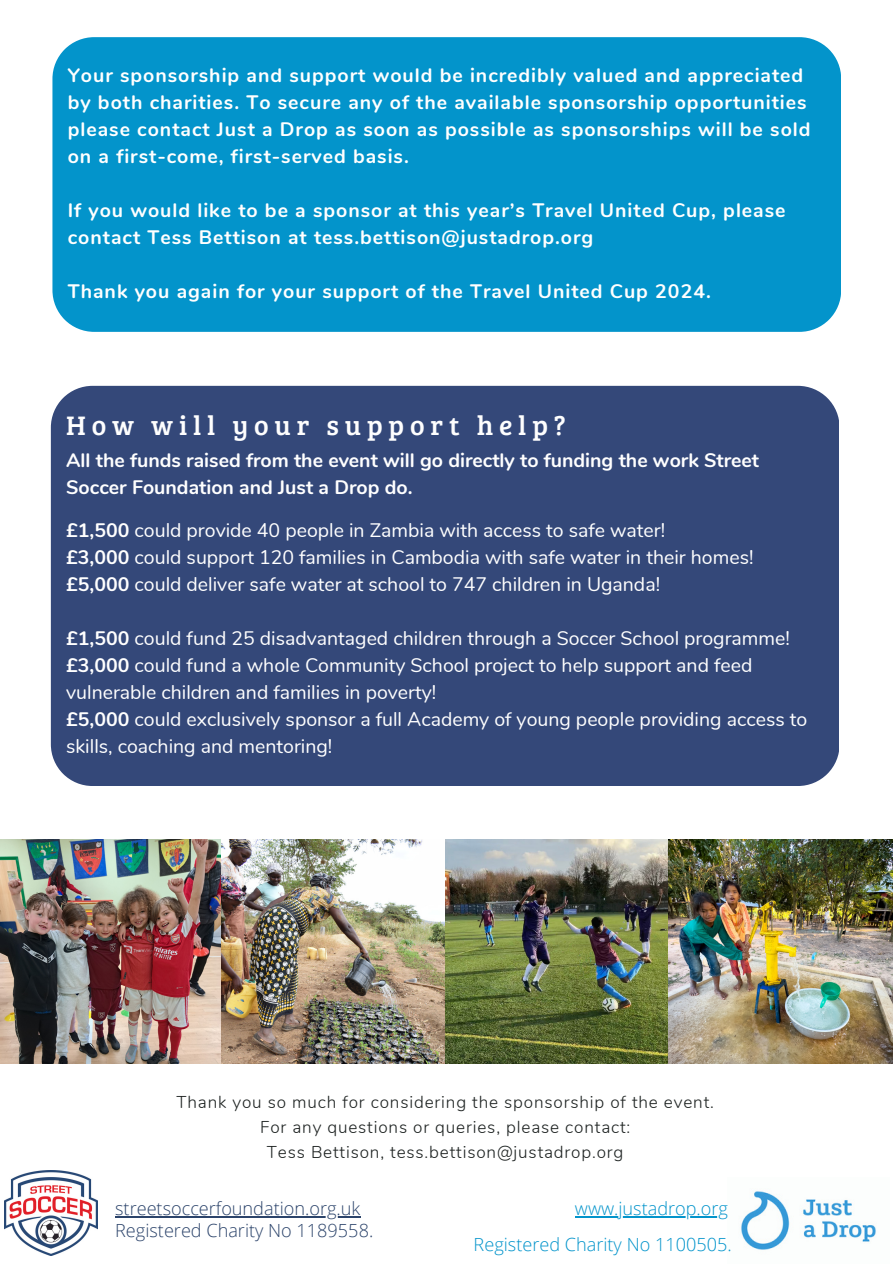
<style>
.page{position:relative;width:894px;height:1264px;background:#fff}
.page>*{position:absolute;margin:0;border:0;box-sizing:border-box;transform-origin:0 0}
.t1{font:27.6px "Bree Serif";letter-spacing:.21em;color:#fefefe}
.t2{font:19.5px/27px "Nunito";color:#fff}
.t3{font:700 19.5px/27px "Nunito";letter-spacing:.05em;color:#fff}
.t4{font:700 19.5px/27px "Nunito";color:#fff}
.t5{font:300 18.15px "Open Sans";color:#2c446b}
.t6{font:300 18.15px "Open Sans";color:#0394cb}
.t7{font:300 17.1px/24.8px "Nunito";letter-spacing:.05em;color:#1c2120;text-align:center}
.s1{font-weight:700}
</style>
<div class="page">
<img style="left:741px;top:1191px;width:135px;height:59px">
<img style="left:4px;top:1170px;width:94px;height:85px">
<img style="left:0;top:840px;width:891px;height:223px">
<div style="left:51px;top:386px;width:787px;height:400px;background:#344879"></div>
<hr style="left:574px;top:1216px;width:153px;height:1px;background:#0394cb">
<hr style="left:115px;top:1216px;width:245px;height:1px;background:#2c446b">
<div style="left:52px;top:37px;width:789px;height:295px;background:#0394cb"></div>
<p class="t3" style="left:68px;top:62px;width:744px">Your sponsorship and support would be incredibly valued and appreciated by both charities. To secure any of the available sponsorship opportunities please contact Just a Drop as soon as possible as sponsorships will be sold on a first-come, first-served basis.</p>
<p class="t3" style="left:68px;top:197px;width:719px">If you would like to be a sponsor at this year’s Travel United Cup, please contact Tess Bettison at tess.bettison@justadrop.org</p>
<p class="t3" style="left:68px;top:278px;width:644px">Thank you again for your support of the Travel United Cup 2024.</p>
<h1 class="t1" style="left:66px;top:405px;width:501px">How will your support help?</h1>
<p class="t4" style="left:66px;top:447px;width:694px">All the funds raised from the event will go directly to funding the work Street<br>Soccer Foundation and Just a Drop do.</p>
<p class="t2" style="left:66px;top:517px;width:688px"><span class="s1">£1,500</span> could provide 40 people in Zambia with access to safe water!<br><span class="s1">£3,000</span> could support 120 families in Cambodia with safe water in their homes! <span class="s1">£5,000</span> could deliver safe water at school to 747 children in Uganda!</p>
<p class="t2" style="left:66px;top:625px;width:742px"><span class="s1">£1,500</span> could fund 25 disadvantaged children through a Soccer School programme! <span class="s1">£3,000</span> could fund a whole Community School project to help support and feed vulnerable children and families in poverty!<br><span class="s1">£5,000</span> could exclusively sponsor a full Academy of young people providing access to skills, coaching and mentoring!</p>
<p class="t7" style="left:176px;top:1090px;width:538px">Thank you so much for considering the sponsorship of the event.<br>For any questions or queries, please contact:<br>Tess Bettison, tess.bettison@justadrop.org</p>
<p class="t5" style="left:115px;top:1195px;width:246px">streetsoccerfoundation.org.uk</p>
<p class="t6" style="left:574px;top:1195px;width:154px">www.justadrop.org</p>
<p class="t5" style="left:115px;top:1217px;width:259px">Registered Charity No 1189558.</p>
<p class="t6" style="left:473px;top:1231px;width:259px">Registered Charity No 1100505.</p>
</div>
